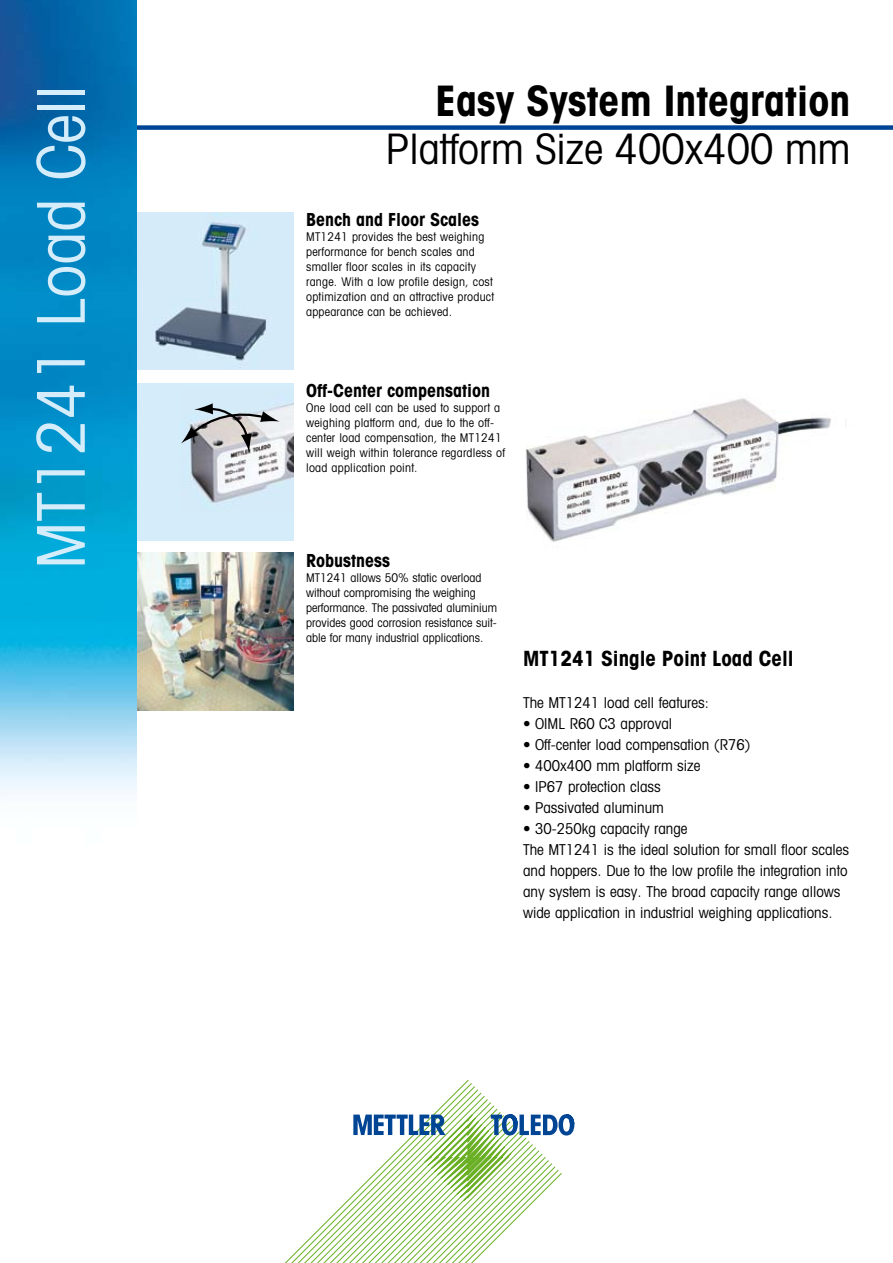
<style>
.page{position:relative;width:893px;height:1263px;background:#fff}
.page>*{position:absolute;margin:0;border:0;box-sizing:border-box;transform-origin:0 0}
.t1{font:condensed 66px "Avant Garde";color:#d5edfa}
.t2{font:700 condensed 42px "Avant Garde";color:#000}
.t3{font:condensed 42px "Avant Garde";color:#000}
.t4{font:700 condensed 21px "Avant Garde";color:#000}
.t5{font:700 condensed 18px "Avant Garde";color:#000}
.t6{font:condensed 15px/21px "Avant Garde";color:#000}
.t7{font:condensed 12px/15px "Avant Garde";letter-spacing:.02em;color:#000}
.t8{font:condensed 12px/15px "Avant Garde";color:#000}
</style>
<div class="page">
<img style="left:525px;top:398px;width:321px;height:144px">
<img style="left:136px;top:213px;width:157px;height:157px">
<div style="left:136px;top:383px;width:157px;height:157px;background:#d5edfa"></div>
<img style="left:190px;top:403px;width:103px;height:103px">
<svg style="left:181px;top:403px;width:99px;height:49px"></svg>
<img style="left:136px;top:553px;width:157px;height:157px">
<div style="left:111px;top:125px;width:782px;height:5px;background:#004595"></div>
<img style="left:0;top:0;width:136px;height:794px">
<svg style="left:285px;top:1080px;width:250px;height:183px"></svg>
<svg style="left:353px;top:1114px;width:221px;height:87px"></svg>
<h1 class="t1" style="left:20px;top:569px;width:486px;rotate:-90deg">MT1241 Load Cell</h1>
<h2 class="t2" style="left:435px;top:74px;width:417px">Easy System Integration</h2>
<h2 class="t3" style="left:386px;top:123px;width:466px">Platform Size 400x400 mm</h2>
<p class="t5" style="left:306px;top:208px;width:174px">Bench and Floor Scales</p>
<p class="t7" style="left:306px;top:229px;width:189px">MT1241 provides the best weighing performance for bench scales and smaller floor scales in its capacity range. With a low profile design, cost optimization and an attractive product appearance can be achieved.</p>
<p class="t5" style="left:306px;top:379px;width:185px">Off-Center compensation</p>
<p class="t7" style="left:306px;top:400px;width:200px">One load cell can be used to support a weighing platform and, due to the off&shy;center load compensation, the MT1241 will weigh within tolerance regardless of load application point.</p>
<p class="t5" style="left:306px;top:549px;width:85px">Robustness</p>
<p class="t8" style="left:306px;top:570px;width:192px">MT1241 allows 50% static overload without compromising the weighing performance. The passivated aluminium provides good corrosion resistance suit&shy;able for many industrial applications.</p>
<h3 class="t4" style="left:523px;top:645px;width:272px">MT1241 Single Point Load Cell</h3>
<p class="t6" style="left:523px;top:692px;width:187px">The MT1241 load cell features:</p>
<p class="t6" style="left:523px;top:713px;width:151px">• OIML R60 C3 approval</p>
<p class="t6" style="left:523px;top:734px;width:229px">• Off-center load compensation (R76)</p>
<p class="t6" style="left:523px;top:755px;width:179px">• 400x400 mm platform size</p>
<p class="t6" style="left:523px;top:776px;width:139px">• IP67 protection class</p>
<p class="t6" style="left:523px;top:797px;width:142px">• Passivated aluminum</p>
<p class="t6" style="left:523px;top:818px;width:328px">• 30-250kg capacity range<br>The MT1241 is the ideal solution for small floor scales and hoppers. Due to the low profile the integration into any system is easy. The broad capacity range allows wide application in industrial weighing applications.</p>
</div>
